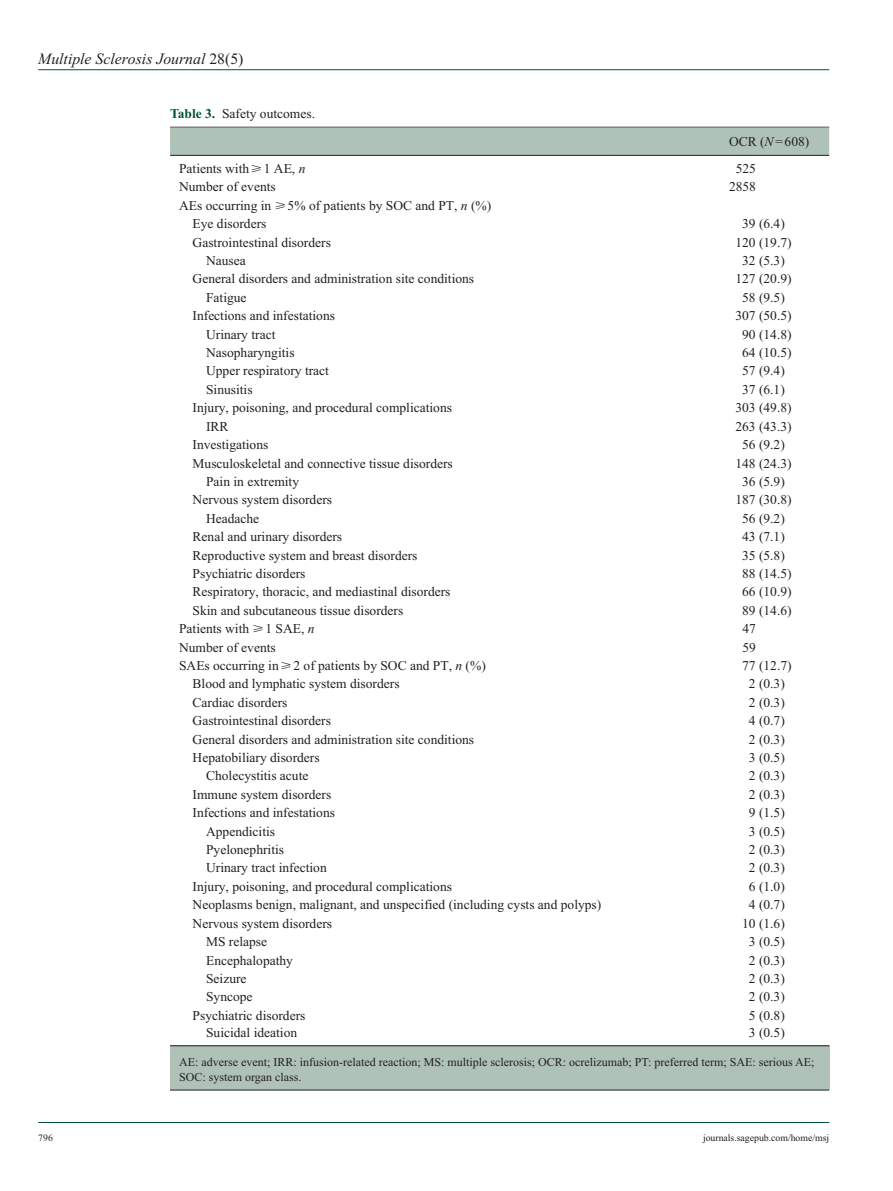
<style>
.page{position:relative;width:893px;height:1191px;background:#fff}
.page>*{position:absolute;margin:0;border:0;box-sizing:border-box;transform-origin:0 0}
.t1{font:italic 15.75px "Times New Roman";color:#231f20}
.t2{font:13.5px/18.5px "Times New Roman";color:#231f20}
.t3{font:12px/14.2px "Times New Roman";color:#231f20}
.t4{font:9.75px "Times New Roman";color:#231f20}
.s1{font-style:normal}
.s2{font-weight:700;color:#015436}
.s3{font-style:italic}
</style>
<div class="page">
<hr style="left:38px;top:69px;width:791px;height:1px;background:#015436">
<hr style="left:38px;top:1122px;width:791px;height:1px;background:#015436">
<div style="left:170px;top:1045px;width:659px;height:45px;background:#afc2b8"></div>
<hr style="left:170px;top:127px;width:659px;height:1px;background:#231f20">
<hr style="left:170px;top:1089px;width:659px;height:1px;background:#231f20">
<div style="left:170px;top:128px;width:659px;height:27px;background:#afc2b8"></div>
<hr style="left:170px;top:155px;width:442px;height:1px;background:#231f20">
<hr style="left:612px;top:155px;width:217px;height:1px;background:#231f20">
<hr style="left:170px;top:1045px;width:442px;height:1px;background:#231f20">
<hr style="left:612px;top:1045px;width:217px;height:1px;background:#231f20">
<p class="t1" style="left:38px;top:50px;width:207px">Multiple Sclerosis Journal <span class="s1">28(5)</span></p>
<p class="t2" style="left:170px;top:104px;width:147px"><span class="s2">Table 3.</span> Safety outcomes.</p>
<p class="t2" style="left:729px;top:133px;width:82px">OCR (<span class="s3">N</span>=608)</p>
<p class="t2" style="left:179px;top:159px;width:128px">Patients with⩾1 AE, <span class="s3">n</span></p>
<p class="t2" style="left:736px;top:159px;width:22px">525</p>
<p class="t2" style="left:179px;top:178px;width:98px">Number of events</p>
<p class="t2" style="left:729px;top:178px;width:28px">2858</p>
<p class="t2" style="left:193px;top:196px;width:300px;text-indent:-14px">AEs occurring in ⩾5% of patients by SOC and PT, <span class="s3">n</span> (%)<br>Eye disorders</p>
<p class="t2" style="left:742px;top:214px;width:44px">39 (6.4)</p>
<p class="t2" style="left:193px;top:233px;width:140px">Gastrointestinal disorders</p>
<p class="t2" style="left:735px;top:233px;width:58px">120 (19.7)</p>
<p class="t2" style="left:206px;top:251px;width:41px">Nausea</p>
<p class="t2" style="left:742px;top:251px;width:44px">32 (5.3)</p>
<p class="t2" style="left:193px;top:270px;width:283px">General disorders and administration site conditions</p>
<p class="t2" style="left:735px;top:270px;width:58px">127 (20.9)</p>
<p class="t2" style="left:206px;top:288px;width:42px">Fatigue</p>
<p class="t2" style="left:742px;top:288px;width:44px">58 (9.5)</p>
<p class="t2" style="left:193px;top:306px;width:144px">Infections and infestations</p>
<p class="t2" style="left:735px;top:306px;width:58px">307 (50.5)</p>
<p class="t2" style="left:206px;top:325px;width:71px">Urinary tract</p>
<p class="t2" style="left:742px;top:325px;width:51px">90 (14.8)</p>
<p class="t2" style="left:206px;top:343px;width:90px">Nasopharyngitis</p>
<p class="t2" style="left:742px;top:343px;width:51px">64 (10.5)</p>
<p class="t2" style="left:206px;top:362px;width:124px">Upper respiratory tract</p>
<p class="t2" style="left:742px;top:362px;width:44px">57 (9.4)</p>
<p class="t2" style="left:206px;top:380px;width:48px">Sinusitis</p>
<p class="t2" style="left:742px;top:380px;width:44px">37 (6.1)</p>
<p class="t2" style="left:193px;top:398px;width:261px">Injury, poisoning, and procedural complications</p>
<p class="t2" style="left:735px;top:398px;width:58px">303 (49.8)</p>
<p class="t2" style="left:206px;top:417px;width:24px">IRR</p>
<p class="t2" style="left:735px;top:417px;width:58px">263 (43.3)</p>
<p class="t2" style="left:193px;top:435px;width:77px">Investigations</p>
<p class="t2" style="left:742px;top:435px;width:44px">56 (9.2)</p>
<p class="t2" style="left:193px;top:454px;width:262px">Musculoskeletal and connective tissue disorders</p>
<p class="t2" style="left:735px;top:454px;width:58px">148 (24.3)</p>
<p class="t2" style="left:206px;top:472px;width:95px">Pain in extremity</p>
<p class="t2" style="left:742px;top:472px;width:44px">36 (5.9)</p>
<p class="t2" style="left:193px;top:490px;width:141px">Nervous system disorders</p>
<p class="t2" style="left:735px;top:490px;width:58px">187 (30.8)</p>
<p class="t2" style="left:206px;top:509px;width:55px">Headache</p>
<p class="t2" style="left:742px;top:509px;width:44px">56 (9.2)</p>
<p class="t2" style="left:193px;top:527px;width:151px">Renal and urinary disorders</p>
<p class="t2" style="left:742px;top:527px;width:44px">43 (7.1)</p>
<p class="t2" style="left:193px;top:546px;width:226px">Reproductive system and breast disorders</p>
<p class="t2" style="left:742px;top:546px;width:44px">35 (5.8)</p>
<p class="t2" style="left:193px;top:564px;width:114px">Psychiatric disorders</p>
<p class="t2" style="left:742px;top:564px;width:51px">88 (14.5)</p>
<p class="t2" style="left:193px;top:582px;width:259px">Respiratory, thoracic, and mediastinal disorders</p>
<p class="t2" style="left:742px;top:582px;width:51px">66 (10.9)</p>
<p class="t2" style="left:193px;top:601px;width:212px">Skin and subcutaneous tissue disorders</p>
<p class="t2" style="left:742px;top:601px;width:51px">89 (14.6)</p>
<p class="t2" style="left:179px;top:619px;width:137px">Patients with ⩾1 SAE, <span class="s3">n</span></p>
<p class="t2" style="left:742px;top:619px;width:15px">47</p>
<p class="t2" style="left:179px;top:638px;width:98px">Number of events</p>
<p class="t2" style="left:742px;top:638px;width:15px">59</p>
<p class="t2" style="left:179px;top:656px;width:308px">SAEs occurring in⩾2 of patients by SOC and PT, <span class="s3">n</span> (%)</p>
<p class="t2" style="left:742px;top:656px;width:51px">77 (12.7)</p>
<p class="t2" style="left:193px;top:674px;width:208px">Blood and lymphatic system disorders</p>
<p class="t2" style="left:749px;top:674px;width:37px">2 (0.3)</p>
<p class="t2" style="left:193px;top:693px;width:96px">Cardiac disorders</p>
<p class="t2" style="left:749px;top:693px;width:37px">2 (0.3)</p>
<p class="t2" style="left:193px;top:711px;width:140px">Gastrointestinal disorders</p>
<p class="t2" style="left:749px;top:711px;width:37px">4 (0.7)</p>
<p class="t2" style="left:193px;top:730px;width:283px">General disorders and administration site conditions</p>
<p class="t2" style="left:749px;top:730px;width:37px">2 (0.3)</p>
<p class="t2" style="left:193px;top:748px;width:129px">Hepatobiliary disorders</p>
<p class="t2" style="left:749px;top:748px;width:37px">3 (0.5)</p>
<p class="t2" style="left:206px;top:766px;width:104px">Cholecystitis acute</p>
<p class="t2" style="left:749px;top:766px;width:37px">2 (0.3)</p>
<p class="t2" style="left:193px;top:785px;width:140px">Immune system disorders</p>
<p class="t2" style="left:749px;top:785px;width:37px">2 (0.3)</p>
<p class="t2" style="left:193px;top:803px;width:144px">Infections and infestations</p>
<p class="t2" style="left:749px;top:803px;width:37px">9 (1.5)</p>
<p class="t2" style="left:206px;top:822px;width:70px">Appendicitis</p>
<p class="t2" style="left:749px;top:822px;width:37px">3 (0.5)</p>
<p class="t2" style="left:206px;top:840px;width:80px">Pyelonephritis</p>
<p class="t2" style="left:749px;top:840px;width:37px">2 (0.3)</p>
<p class="t2" style="left:206px;top:858px;width:122px">Urinary tract infection</p>
<p class="t2" style="left:749px;top:858px;width:37px">2 (0.3)</p>
<p class="t2" style="left:193px;top:877px;width:261px">Injury, poisoning, and procedural complications</p>
<p class="t2" style="left:749px;top:877px;width:37px">6 (1.0)</p>
<p class="t2" style="left:193px;top:895px;width:410px">Neoplasms benign, malignant, and unspecified (including cysts and polyps)</p>
<p class="t2" style="left:749px;top:895px;width:37px">4 (0.7)</p>
<p class="t2" style="left:193px;top:914px;width:141px">Nervous system disorders</p>
<p class="t2" style="left:742px;top:914px;width:44px">10 (1.6)</p>
<p class="t2" style="left:206px;top:932px;width:63px">MS relapse</p>
<p class="t2" style="left:749px;top:932px;width:37px">3 (0.5)</p>
<p class="t2" style="left:206px;top:950px;width:88px">Encephalopathy</p>
<p class="t2" style="left:749px;top:950px;width:37px">2 (0.3)</p>
<p class="t2" style="left:206px;top:969px;width:42px">Seizure</p>
<p class="t2" style="left:749px;top:969px;width:37px">2 (0.3)</p>
<p class="t2" style="left:206px;top:987px;width:48px">Syncope</p>
<p class="t2" style="left:749px;top:987px;width:37px">2 (0.3)</p>
<p class="t2" style="left:193px;top:1006px;width:114px">Psychiatric disorders</p>
<p class="t2" style="left:749px;top:1006px;width:37px">5 (0.8)</p>
<p class="t2" style="left:206px;top:1022px;width:93px">Suicidal ideation</p>
<p class="t2" style="left:749px;top:1022px;width:37px">3 (0.5)</p>
<p class="t3" style="left:179px;top:1055px;width:637px">AE: adverse event; IRR: infusion-related reaction; MS: multiple sclerosis; OCR: ocrelizumab; PT: preferred term; SAE: serious AE;<br>SOC: system organ class.</p>
<p class="t4" style="left:38px;top:1132px;width:16px">796</p>
<p class="t4" style="left:703px;top:1132px;width:128px">journals.sagepub.com/home/msj</p>
</div>
